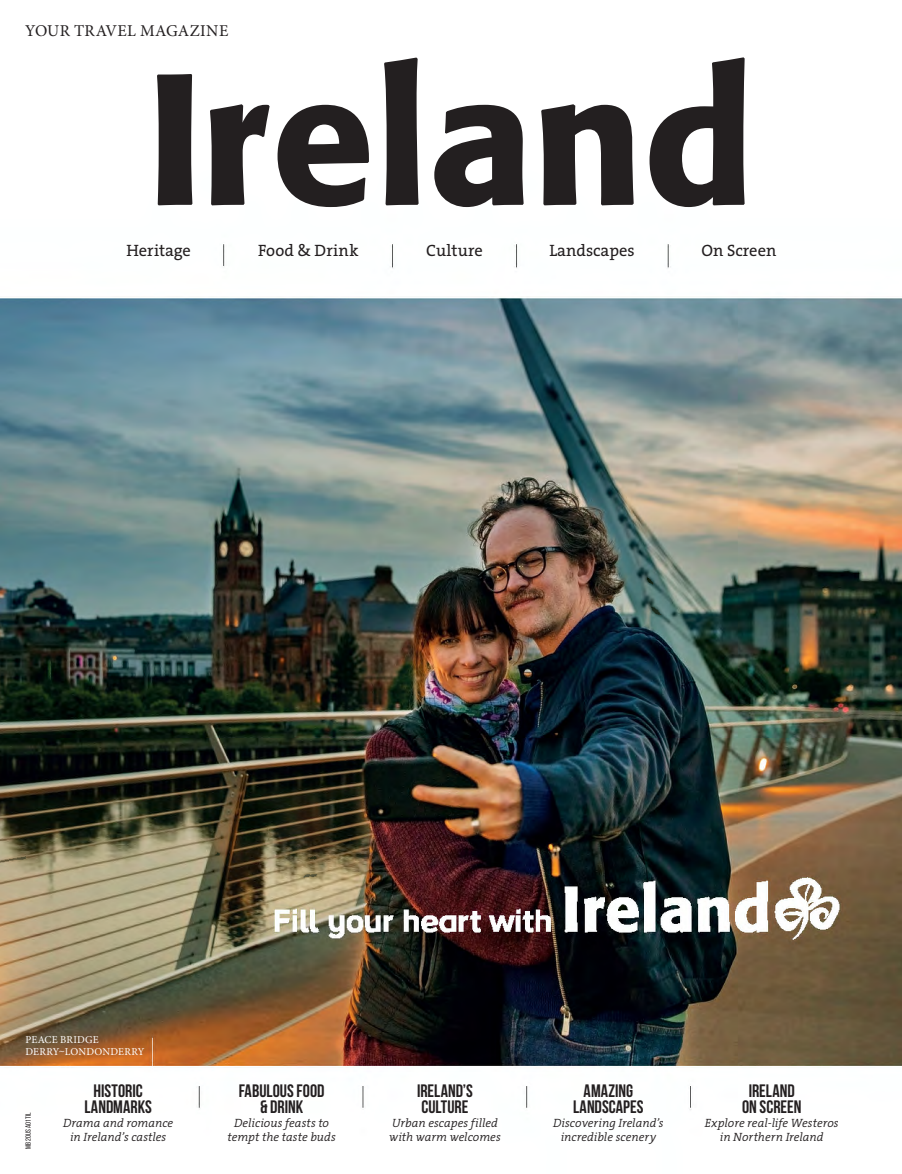
<style>
.page{position:relative;width:902px;height:1174px;background:#fff}
.page>*{position:absolute;margin:0;border:0;box-sizing:border-box;transform-origin:0 0}
.t1{font:500 184.5px "Formata Std";color:#231f20}
.t2{font:700 18px/16.5px "Bebas Neue";color:#231f20;text-align:center}
.t3{font:16.5px "The Serif B5 Plain";color:#231f20}
.t4{font:16.5px "Minion Pro";letter-spacing:.02em;color:#231f20}
.t5{font:italic 300 12px/13.5px "The Serif B4";color:#231f20;text-align:center}
.t6{font:10.5px/12px "Minion Pro";letter-spacing:.02em;color:#fff}
.t7{font:7.5px "Bebas Neue";letter-spacing:.045em;color:#231f20}
</style>
<div class="page">
<img style="left:0;top:244px;width:901px;height:866px">
<h3 class="t4" style="left:25px;top:20px;width:204px">YOUR TRAVEL MAGAZINE</h3>
<h1 class="t1" style="left:146px;top:26px;width:610px">Ireland</h1>
<h3 class="t3" style="left:127px;top:241px;width:66px">Heritage</h3>
<h3 class="t3" style="left:258px;top:241px;width:102px">Food &amp; Drink</h3>
<h3 class="t3" style="left:426px;top:241px;width:58px">Culture</h3>
<h3 class="t3" style="left:549px;top:241px;width:87px">Landscapes</h3>
<h3 class="t3" style="left:701px;top:241px;width:76px">On Screen</h3>
<p class="t6" style="left:26px;top:1033px;width:120px">PEACE BRIDGE<br>DERRY~LONDONDERRY</p>
<p class="t7" style="left:24px;top:1148px;width:38px;rotate:-90deg">MB20USA01TIL</p>
<h2 class="t2" style="left:84px;top:1082px;width:69px">HISTORIC<br>LANDMARKS</h2>
<h2 class="t2" style="left:239px;top:1082px;width:87px">FABULOUS FOOD &amp; DRINK</h2>
<h2 class="t2" style="left:417px;top:1082px;width:57px;text-align:left">IRELAND’S<br>CULTURE</h2>
<h2 class="t2" style="left:573px;top:1082px;width:72px">AMAZING<br>LANDSCAPES</h2>
<h2 class="t2" style="left:742px;top:1082px;width:61px">IRELAND<br>ON SCREEN</h2>
<p class="t5" style="left:63px;top:1116px;width:112px">Drama and romance in Ireland’s castles</p>
<p class="t5" style="left:227px;top:1116px;width:110px">Delicious feasts to tempt the taste buds</p>
<p class="t5" style="left:389px;top:1116px;width:113px;text-align:left">Urban escapes filled with warm welcomes</p>
<p class="t5" style="left:553px;top:1116px;width:112px">Discovering Ireland’s incredible scenery</p>
<p class="t5" style="left:704px;top:1116px;width:135px">Explore real-life Westeros in Northern Ireland</p>
</div>
